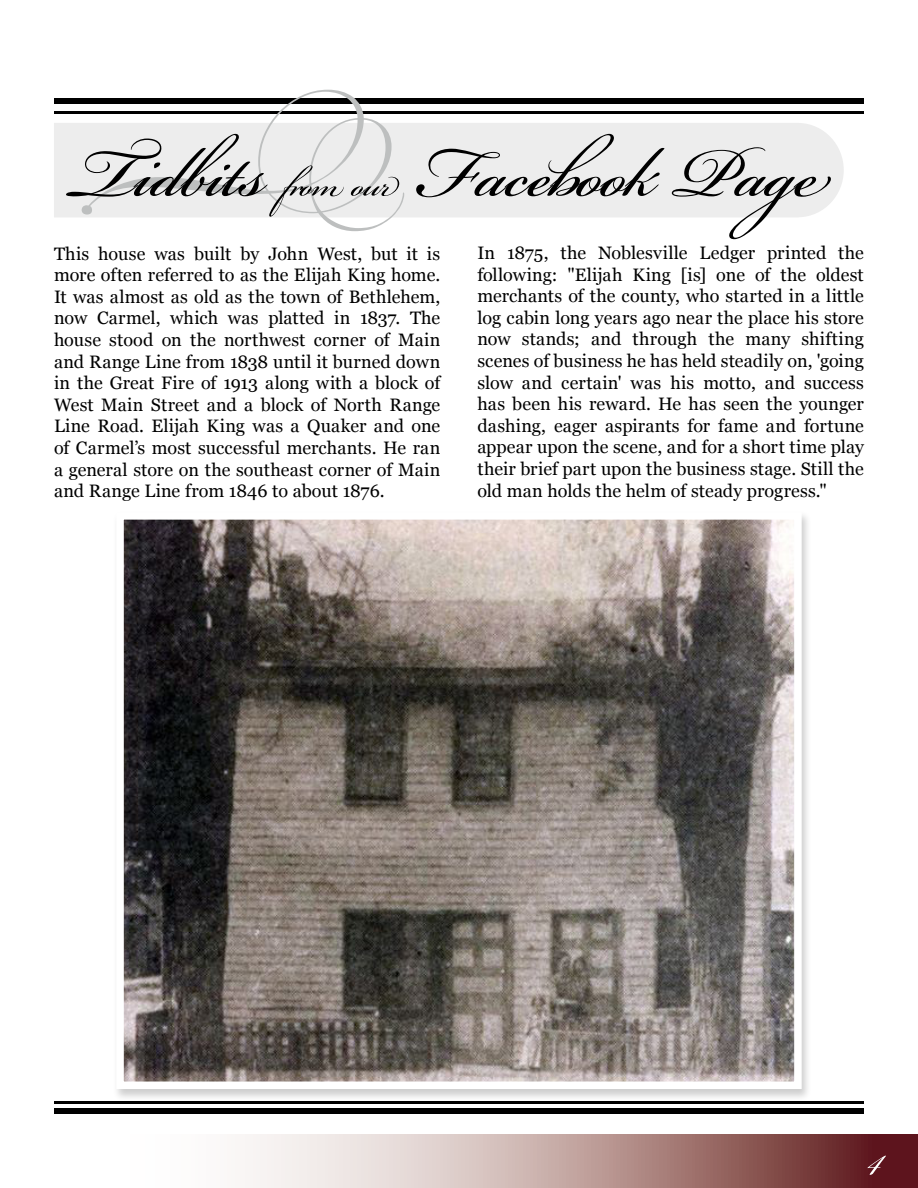
<style>
.page{position:relative;width:918px;height:1188px;background:#fff}
.page>*{position:absolute;margin:0;border:0;box-sizing:border-box;transform-origin:0 0}
.t1{font:108px "Bickham Script Pro";letter-spacing:-.015em;color:#000}
.t2{font:52.5px "Bickham Script Pro";color:#fff}
.t3{font:18px/21.6px "Georgia";letter-spacing:.005em;color:#000;text-align:justify}
.s1{font-size:52.5px}
</style>
<div class="page">
<svg style="left:245px;top:1134px;width:673px;height:54px"></svg>
<div style="left:54px;top:123px;width:790px;height:94px;background:#ededed"></div>
<div style="left:54px;top:98px;width:810px;height:6px;background:#000"></div>
<hr style="left:54px;top:111px;width:810px;height:3px;background:#000">
<div style="left:54px;top:1108px;width:810px;height:6px;background:#000"></div>
<hr style="left:54px;top:1101px;width:810px;height:3px;background:#000">
<svg style="left:82px;top:90px;width:322px;height:141px;fill:#ededed"></svg>
<div style="left:113px;top:511px;width:699px;height:591px;background:#000;opacity:.2"></div>
<img style="left:125px;top:521px;width:668px;height:559px">
<div style="left:116px;top:512px;width:686px;height:577px;border:8px solid #fff"></div>
<h1 class="t1" style="left:70px;top:95px;width:760px">Tidbits <span class="s1">from our</span> Facebook Page</h1>
<p class="t3" style="left:54px;top:242px;width:388px">This house was built by John West, but it is more often referred to as the Elijah King home.<br>It was almost as old as the town of Bethlehem, now Carmel, which was platted in 1837. The house stood on the northwest corner of Main and Range Line from 1838 until it burned down in the Great Fire of 1913 along with a block of West Main Street and a block of North Range Line Road. Elijah King was a Quaker and one of Carmel’s most successful merchants. He ran a general store on the southeast corner of Main and Range Line from 1846 to about 1876.</p>
<p class="t3" style="left:477px;top:241px;width:388px">In 1875, the Noblesville Ledger printed the following: "Elijah King [is] one of the oldest merchants of the county, who started in a little log cabin long years ago near the place his store now stands; and through the many shifting scenes of business he has held steadily on, 'going slow and certain' was his motto, and success has been his reward. He has seen the younger dashing, eager aspirants for fame and fortune appear upon the scene, and for a short time play their brief part upon the business stage. Still the old man holds the helm of steady progress."</p>
<h2 class="t2" style="left:869px;top:1121px;width:16px">4</h2>
</div>
